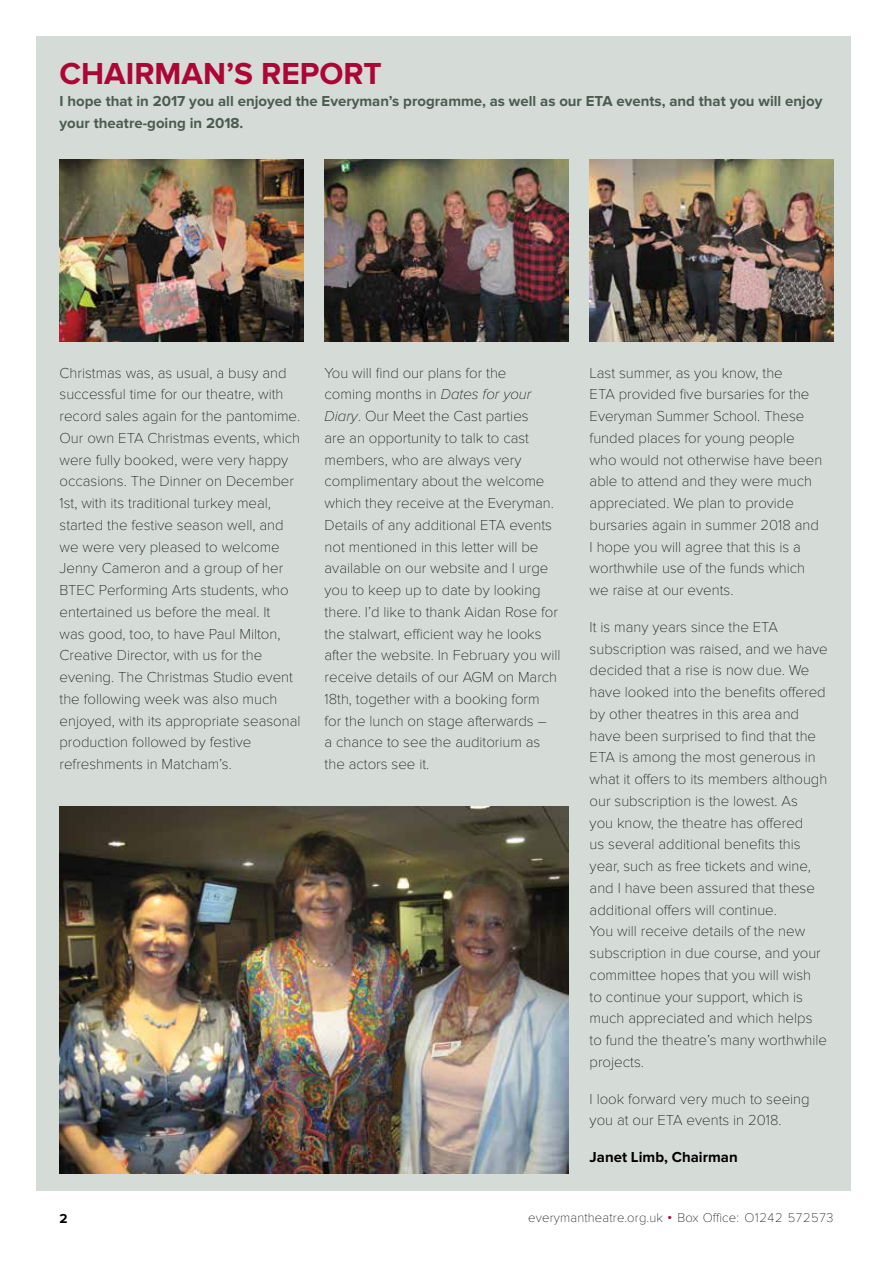
<style>
.page{position:relative;width:893px;height:1263px;background:#fff}
.page>*{position:absolute;margin:0;border:0;box-sizing:border-box;transform-origin:0 0}
.t1{font:700 31.5px "Proxima Nova";color:#ab0635}
.t2{font:100 15px/21.8px "Proxima Nova T";color:#000}
.t3{font:700 15px/21.8px "Proxima Nova";color:#4c5b52}
.t4{font:700 15px "Proxima Nova";color:#000}
.t5{font:700 13.5px "Proxima Nova";color:#000}
.t6{font:100 13.2px "Proxima Nova T";letter-spacing:.01em;color:#000}
.s1{font-family:"Proxima Nova";font-style:italic}
.s2{font-family:"Proxima Nova";font-weight:700;color:#ab0635}
</style>
<div class="page">
<div style="left:36px;top:37px;width:814px;height:1154px;background:#d5dbd7"></div>
<img style="left:60px;top:807px;width:508px;height:367px">
<img style="left:325px;top:159px;width:243px;height:183px">
<img style="left:590px;top:159px;width:243px;height:183px">
<img style="left:60px;top:159px;width:243px;height:183px">
<h1 class="t1" style="left:60px;top:56px;width:324px">CHAIRMAN’S REPORT</h1>
<p class="t3" style="left:60px;top:91px;width:764px">I hope that in 2017 you all enjoyed the Everyman’s programme, as well as our ETA events, and that you will enjoy your theatre-going in 2018.</p>
<p class="t2" style="left:60px;top:362px;width:242px">Christmas was, as usual, a busy and successful time for our theatre, with record sales again for the pantomime.<br>Our own ETA Christmas events, which were fully booked, were very happy occasions. The Dinner on December 1st, with its traditional turkey meal, started the festive season well, and we were very pleased to welcome Jenny Cameron and a group of her BTEC Performing Arts students, who entertained us before the meal. It<br>was good, too, to have Paul Milton, Creative Director, with us for the evening. The Christmas Studio event the following week was also much enjoyed, with its appropriate seasonal production followed by festive refreshments in Matcham’s.</p>
<p class="t2" style="left:325px;top:362px;width:238px">You will find our plans for the<br>coming months in <span class="s1">Dates for your<br>Diary</span>. Our Meet the Cast parties<br>are an opportunity to talk to cast members, who are always very complimentary about the welcome which they receive at the Everyman.<br>Details of any additional ETA events not mentioned in this letter will be available on our website and I urge you to keep up to date by looking there. I’d like to thank Aidan Rose for the stalwart, efficient way he looks after the website. In February you will receive details of our AGM on March<br>18th, together with a booking form<br>for the lunch on stage afterwards –<br>a chance to see the auditorium as the actors see it.</p>
<p class="t2" style="left:590px;top:362px;width:234px">Last summer, as you know, the<br>ETA provided five bursaries for the<br>Everyman Summer School. These funded places for young people who would not otherwise have been able to attend and they were much appreciated. We plan to provide bursaries again in summer 2018 and<br>I hope you will agree that this is a worthwhile use of the funds which we raise at our events.</p>
<p class="t2" style="left:590px;top:616px;width:240px">It is many years since the ETA subscription was raised, and we have decided that a rise is now due. We have looked into the benefits offered by other theatres in this area and have been surprised to find that the ETA is among the most generous in what it offers to its members although our subscription is the lowest. As<br>you know, the theatre has offered<br>us several additional benefits this year, such as free tickets and wine, and I have been assured that these additional offers will continue.<br>You will receive details of the new subscription in due course, and your committee hopes that you will wish<br>to continue your support, which is much appreciated and which helps to fund the theatre’s many worthwhile projects.</p>
<p class="t2" style="left:590px;top:1088px;width:222px">I look forward very much to seeing you at our ETA events in 2018.</p>
<p class="t4" style="left:590px;top:1148px;width:150px">Janet Limb, Chairman</p>
<p class="t5" style="left:60px;top:1210px;width:10px">2</p>
<p class="t6" style="left:528px;top:1210px;width:307px">everymantheatre.org.uk <span class="s2">•</span> Box Office: O1242 572573</p>
</div>
